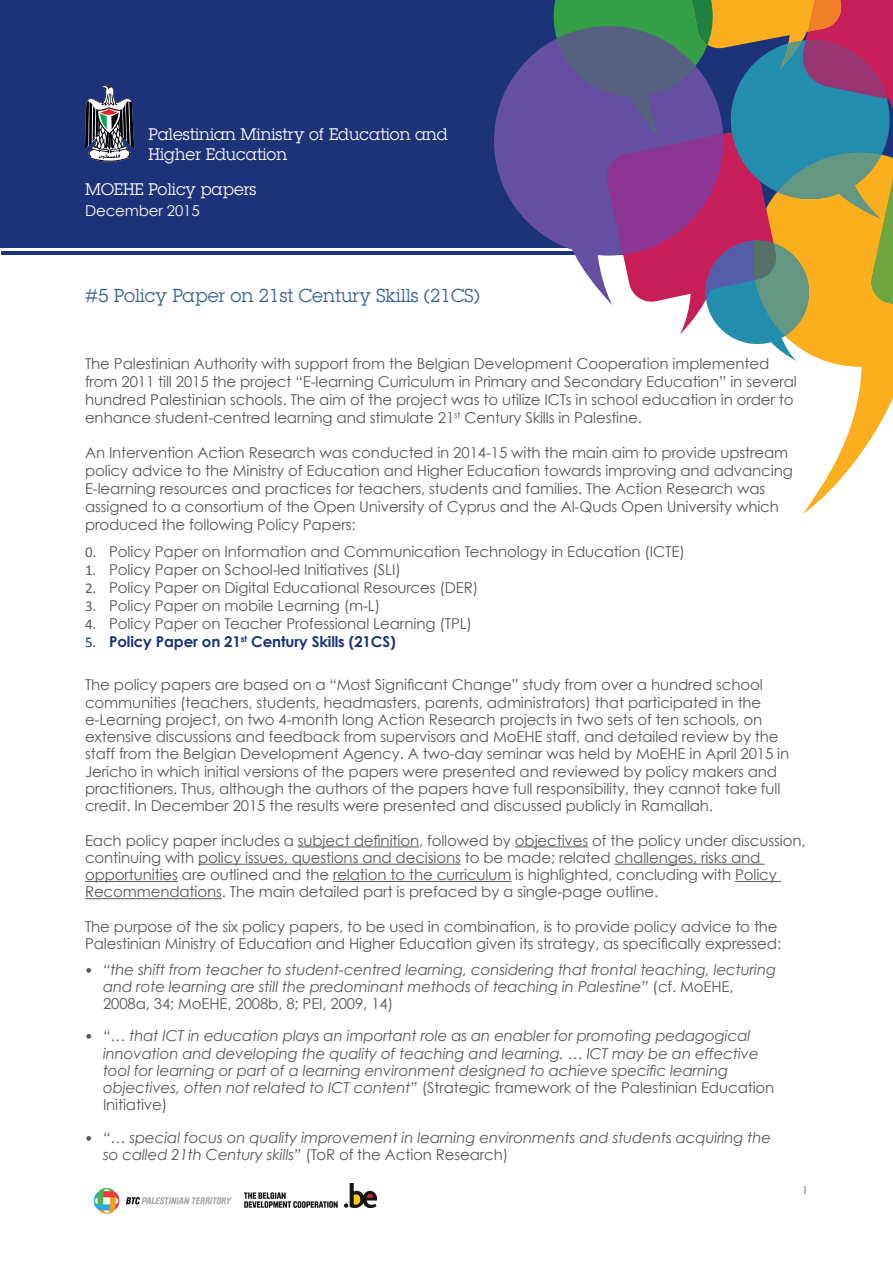
<style>
.page{position:relative;width:893px;height:1263px;background:#fff}
.page>*{position:absolute;margin:0;border:0;box-sizing:border-box;transform-origin:0 0}
.t1{font:19.5px "Lubalin Graph";color:#346093}
.t2{font:17.4px/20.1px "Lubalin Graph";color:#fff}
.t3{font:15px/17.2px "Century Gothic";letter-spacing:-.01em;color:#57585a}
.t4{font:italic 15px/17.2px "Century Gothic";letter-spacing:-.01em;color:#57585a}
.t5{font:700 15px "Century Gothic";letter-spacing:-.01em;color:#1c3379}
.t6{font:15px "Century Gothic";letter-spacing:-.01em;color:#fff}
.t7{font:15px "Calibri";color:#57585a}
.t8{font:15px "Calibri";color:#1c3379}
.t9{font:10.5px "Century Gothic";color:#57585a}
.t10{font:8.7px "Century Gothic";color:#57585a}
.t11{font:700 8.7px "Century Gothic";color:#1c3379}
.s1{font-family:"Calibri";font-style:normal}
.s2{font-style:normal}
</style>
<div class="page">
<hr style="left:1px;top:251px;width:891px;height:3px;background:#1c3379">
<div style="left:0;top:0;width:893px;height:247px;background:#1c3379"></div>
<svg style="left:803px;top:361px;width:90px;height:153px"></svg>
<svg style="left:494px;top:40px;width:60px;height:215px;fill:#654fa0"></svg>
<svg style="left:554px;top:0;width:339px;height:361px;background:#907c82"></svg>
<img style="left:94px;top:1188px;width:138px;height:26px">
<img style="left:244px;top:1184px;width:133px;height:24px">
<hr style="left:298px;top:846px;width:121px;height:1px;background:#57585a">
<hr style="left:515px;top:846px;width:73px;height:1px;background:#57585a">
<hr style="left:198px;top:864px;width:263px;height:1px;background:#57585a">
<hr style="left:615px;top:864px;width:150px;height:1px;background:#57585a">
<hr style="left:85px;top:881px;width:93px;height:1px;background:#57585a">
<hr style="left:333px;top:881px;width:178px;height:1px;background:#57585a">
<hr style="left:735px;top:881px;width:46px;height:1px;background:#57585a">
<hr style="left:85px;top:898px;width:137px;height:1px;background:#57585a">
<svg style="left:85px;top:85px;width:49px;height:77px"></svg>
<p class="t2" style="left:148px;top:124px;width:301px">Palestinian Ministry of Education and<br>Higher Education</p>
<p class="t2" style="left:85px;top:179px;width:173px">MOEHE Policy papers</p>
<p class="t6" style="left:85px;top:201px;width:116px">December 2015</p>
<h1 class="t1" style="left:85px;top:284px;width:396px">#5 Policy Paper on 21st Century Skills (21CS(</h1>
<p class="t3" style="left:85px;top:355px;width:686px">The Palestinian Authority with support from the Belgian Development Cooperation implemented</p>
<p class="t3" style="left:85px;top:373px;width:713px">from 2011 till 2015 the project “ -E learning Curriculum in Primary and Secondary Education” in several</p>
<p class="t3" style="left:85px;top:391px;width:710px">hundred Palestinian schools. The aim of the project was to utilize ICTs in school education in order to</p>
<p class="t3" style="left:464px;top:409px;width:179px">Century Skills in Palestine.</p>
<p class="t10" style="left:454px;top:410px;width:8px">st</p>
<p class="t3" style="left:85px;top:409px;width:371px">enhance student-centred learning and stimulate 21</p>
<p class="t3" style="left:85px;top:444px;width:709px;line-height:18px">An Intervention Action Research was conducted in 2014-15 with the main aim to provide upstream policy advice to the Ministry of Education and Higher Education towards improving and advancing -E learning resources and practices for teachers, students and families. The Action Research was assigned to a consortium of the Open University of Cyprus and the Al-Quds Open University which produced the following Policy Papers:</p>
<p class="t3" style="left:109px;top:542px;width:577px">Policy Paper on Information and Communication Technology in Education (ICTE(</p>
<p class="t7" style="left:85px;top:542px;width:13px">0.</p>
<p class="t7" style="left:85px;top:560px;width:13px">1.</p>
<p class="t3" style="left:109px;top:560px;width:293px">Policy Paper on School-led Initiatives (SLI(</p>
<p class="t7" style="left:85px;top:578px;width:13px">2.</p>
<p class="t3" style="left:109px;top:578px;width:371px">Policy Paper on Digital Educational Resources (DER(</p>
<p class="t7" style="left:85px;top:596px;width:13px">3.</p>
<p class="t3" style="left:109px;top:596px;width:273px">Policy Paper on mobile Learning ( m (L-</p>
<p class="t7" style="left:85px;top:614px;width:13px">4.</p>
<p class="t3" style="left:109px;top:614px;width:364px">Policy Paper on Teacher Professional Learning (TPL(</p>
<p class="t5" style="left:251px;top:632px;width:146px">Century Skills (21CS(</p>
<p class="t5" style="left:109px;top:632px;width:133px">Policy Paper on 21</p>
<p class="t11" style="left:241px;top:633px;width:8px">st</p>
<p class="t8" style="left:85px;top:632px;width:13px">5.</p>
<p class="t3" style="left:85px;top:676px;width:706px">The policy papers are based on a “Most Significant Change” study from over a hundred school communities (teachers, students, headmasters, parents, administrators) that participated in the e-Learning project, on two 4-month long Action Research projects in two sets of ten schools, on extensive discussions and feedback from supervisors and MoEHE staff, and detailed review by the staff from the Belgian Development Agency A. two-day seminar was held by MoEHE in April 2015 in Jericho in which initial versions of the papers were presented and reviewed by policy makers and practitioners. Thus, although the authors of the papers have full responsibility, they cannot take full credit In. December 2015 the results were presented and discussed publicly in Ramallah.</p>
<p class="t3" style="left:85px;top:831px;width:722px">Each policy paper includes a subject definition, followed by objectives of the policy under discussion, continuing with policy issues, questions and decisions to be made; related challenges, risks and opportunities are outlined and the relation to the curriculum is highlighted, concluding with Policy Recommendations. The main detailed part is prefaced by a single-page outline.</p>
<p class="t3" style="left:85px;top:917px;width:698px">The purpose of the six policy papers to, be used in combination tois, provide policy advice to the<br>Palestinian Ministry of Education and Higher Education given its strategy, as specifically expressed:</p>
<p class="t4" style="left:103px;top:960px;width:675px;text-indent:-18px"><span class="s1">•</span> “the shift from teacher to student-centred learning, considering that frontal teaching, lecturing and rote learning are still the predominant methods of teaching in Palestine” <span class="s2">(cf. MoEHE,<br>2008a, 34; MoEHE, 2008b 8, ; PEI, 2009, 14(</span></p>
<p class="t4" style="left:103px;top:1027px;width:673px;text-indent:-18px"><span class="s1">•</span> “… that ICT in education plays an important role as an enabler for promoting pedagogical innovation and developing the quality of teaching and learning. … ICT may be an effective tool for learning or part of a learning environment designed to achieve specific learning objectives, often not related to ICT content” <span class="s2">(Strategic framework of the Palestinian Education Initiative(</span></p>
<p class="t4" style="left:103px;top:1128px;width:670px;text-indent:-18px"><span class="s1">•</span> “… special focus on quality improvement in learning environments and students acquiring the so called 21th Century skills” <span class="s2">(ToR of the Action Research(</span></p>
<p class="t9" style="left:802px;top:1184px;width:7px">1</p>
</div>
